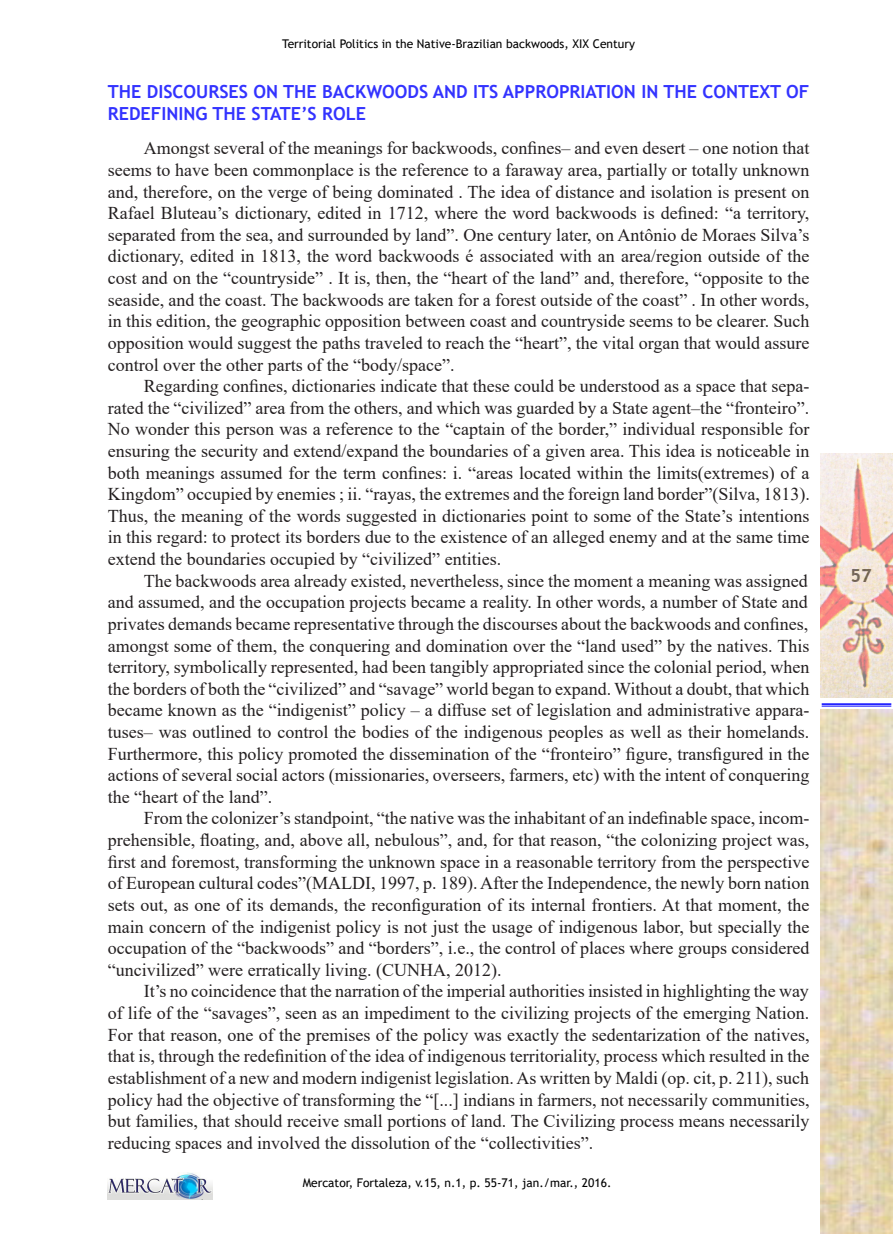
<style>
.page{position:relative;width:893px;height:1234px;background:#fff}
.page>*{position:absolute;margin:0;border:0;box-sizing:border-box;transform-origin:0 0}
.t1{font:18px/21.6px "Times New Roman";color:#231f20;text-align:justify}
.SUBTÍTULO_1{font:700 18px/21.6px "Trebuchet MS";color:#33f}
.t2{font:700 18px "Trebuchet MS";color:#000}
.t3{font:12px "Trebuchet MS";color:#000}
</style>
<div class="page">
<img style="left:108px;top:1172px;width:105px;height:27px">
<img style="left:821px;top:453px;width:72px;height:244px">
<hr style="left:822px;top:703px;width:69px;height:1px;background:#00f">
<hr style="left:822px;top:705px;width:69px;height:1px;background:#00f">
<img style="left:821px;top:709px;width:72px;height:524px">
<p class="t3" style="left:282px;top:36px;width:354px">Territorial Politics in the Native-Brazilian backwoods, XIX Century</p>
<p class="SUBTÍTULO_1" style="left:108px;top:81px;width:703px">THE DISCOURSES ON THE BACKWOODS AND ITS APPROPRIATION IN THE CONTEXT OF<br>REDEFINING THE STATE’S ROLE</p>
<p class="t1" style="left:108px;top:137px;width:703px;text-indent:36px">Amongst several of the meanings for backwoods, confines– and even desert – one notion that seems to have been commonplace is the reference to a faraway area, partially or totally unknown and, therefore, on the verge of being dominated . The idea of distance and isolation is present on Rafael Bluteau’s dictionary, edited in 1712, where the word backwoods is defined: “a territory, separated from the sea, and surrounded by land”. One century later, on Antônio de Moraes Silva’s dictionary, edited in 1813, the word backwoods é associated with an area/region outside of the cost and on the “countryside” . It is, then, the “heart of the land” and, therefore, “opposite to the seaside, and the coast. The backwoods are taken for a forest outside of the coast” . In other words, in this edition, the geographic opposition between coast and countryside seems to be clearer. Such opposition would suggest the paths traveled to reach the “heart”, the vital organ that would assure control over the other parts of the “body/space”.</p>
<p class="t1" style="left:108px;top:374px;width:703px;text-indent:36px">Regarding confines, dictionaries indicate that these could be understood as a space that sepa&shy;rated the “civilized” area from the others, and which was guarded by a State agent–the “fronteiro”.<br>No wonder this person was a reference to the “captain of the border,” individual responsible for ensuring the security and extend/expand the boundaries of a given area. This idea is noticeable in both meanings assumed for the term confines: i. “areas located within the limits(extremes) of a Kingdom” occupied by enemies ; ii. “rayas, the extremes and the foreign land border”(Silva, 1813).<br>Thus, the meaning of the words suggested in dictionaries point to some of the State’s intentions in this regard: to protect its borders due to the existence of an alleged enemy and at the same time extend the boundaries occupied by “civilized” entities.</p>
<p class="t1" style="left:108px;top:569px;width:703px;text-indent:36px">The backwoods area already existed, nevertheless, since the moment a meaning was assigned and assumed, and the occupation projects became a reality. In other words, a number of State and privates demands became representative through the discourses about the backwoods and confines, amongst some of them, the conquering and domination over the “land used” by the natives. This territory, symbolically represented, had been tangibly appropriated since the colonial period, when the borders of both the “civilized” and “savage” world began to expand. Without a doubt, that which became known as the “indigenist” policy – a diffuse set of legislation and administrative appara&shy;tuses– was outlined to control the bodies of the indigenous peoples as well as their homelands.<br>Furthermore, this policy promoted the dissemination of the “fronteiro” figure, transfigured in the actions of several social actors (missionaries, overseers, farmers, etc) with the intent of conquering the “heart of the land”.</p>
<p class="t1" style="left:108px;top:806px;width:703px;text-indent:36px">From the colonizer’s standpoint, “the native was the inhabitant of an indefinable space, incom&shy;prehensible, floating, and, above all, nebulous”, and, for that reason, “the colonizing project was, first and foremost, transforming the unknown space in a reasonable territory from the perspective of European cultural codes”(MALDI, 1997, p. 189). After the Independence, the newly born nation sets out, as one of its demands, the reconfiguration of its internal frontiers. At that moment, the main concern of the indigenist policy is not just the usage of indigenous labor, but specially the occupation of the “backwoods” and “borders”, i.e., the control of places where groups considered “uncivilized” were erratically living. (CUNHA, 2012).</p>
<p class="t1" style="left:108px;top:979px;width:703px;text-indent:36px">It’s no coincidence that the narration of the imperial authorities insisted in highlighting the way of life of the “savages”, seen as an impediment to the civilizing projects of the emerging Nation.<br>For that reason, one of the premises of the policy was exactly the sedentarization of the natives, that is, through the redefinition of the idea of indigenous territoriality, process which resulted in the establishment of a new and modern indigenist legislation. As written by Maldi (op. cit, p. 211), such policy had the objective of transforming the “[...] indians in farmers, not necessarily communities, but families, that should receive small portions of land. The Civilizing process means necessarily reducing spaces and involved the dissolution of the “collectivities”.</p>
<p class="t3" style="left:303px;top:1174px;width:310px">Mercator, Fortaleza, v.15, n.1, p. 55-71, jan./mar., 2016.</p>
<p class="t2" style="left:851px;top:564px;width:23px">57</p>
</div>
